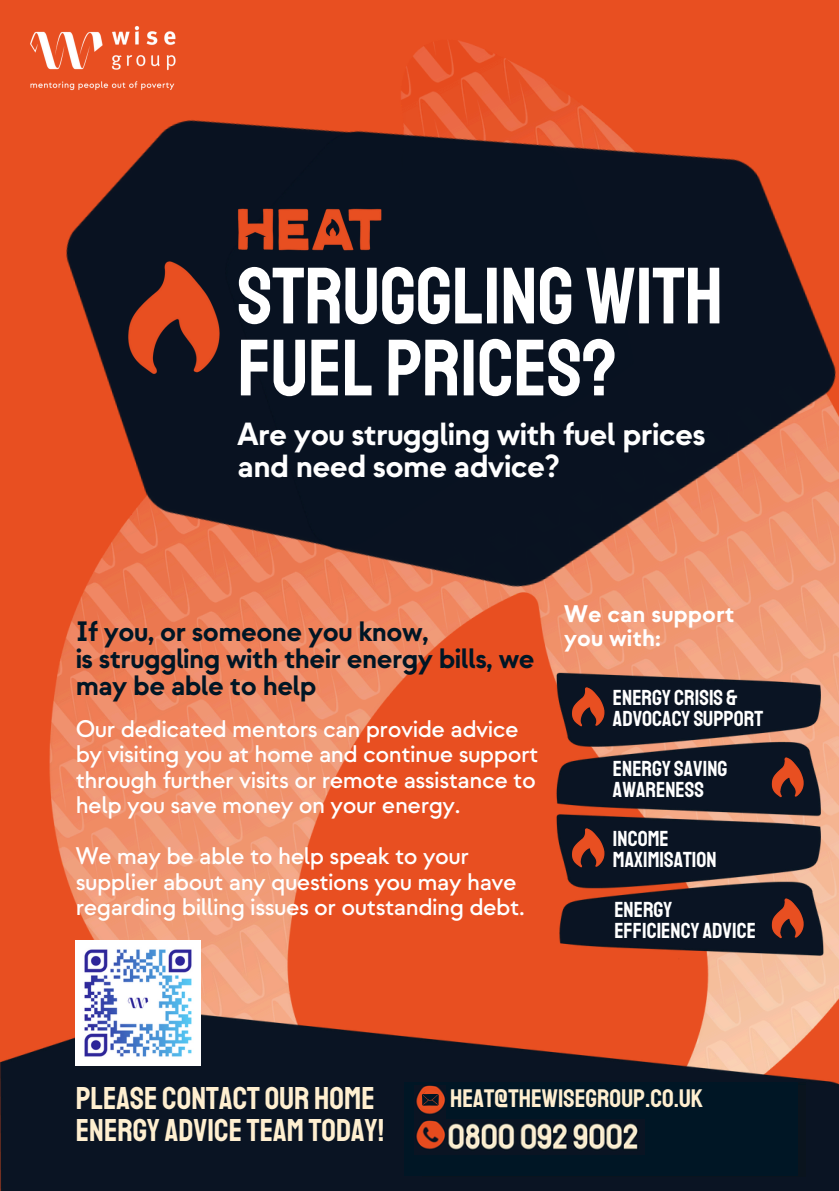
<style>
.page{position:relative;width:839px;height:1191px;background:#fff}
.page>*{position:absolute;margin:0;border:0;box-sizing:border-box;transform-origin:0 0}
.t1{font:80px/72px "Staatliches";color:#fff}
.t2{font:700 32px/31.6px "Strawford";letter-spacing:-.02em;color:#fff}
.t3{font:32px/31.6px "Staatliches";color:#ffefd0}
.t4{font:700 28px/27px "Strawford";letter-spacing:-.02em;color:#001625}
.t5{font:25.8px "Staatliches";color:#ffefd0}
.t6{font:500 24px/25.6px "Strawford";letter-spacing:-.02em;color:#fff}
.t7{font:700 24px "Strawford";color:#fff}
.t8{font:22px/21px "Staatliches";color:#fff}
</style>
<div class="page">
<div style="left:0;top:0;width:838px;height:1191px;background:#e84f21"></div>
<img style="left:49px;top:610px;width:789px;height:387px">
<img style="left:0;top:997px;width:838px;height:194px">
<img style="left:66px;top:120px;width:123px;height:490px">
<img style="left:189px;top:40px;width:649px;height:613px">
<img style="left:238px;top:208px;width:144px;height:42px">
<img style="left:106px;top:250px;width:143px;height:142px">
<img style="left:551px;top:655px;width:274px;height:217px">
<img style="left:547px;top:872px;width:282px;height:89px">
<img style="left:564px;top:683px;width:50px;height:50px">
<img style="left:764px;top:754px;width:49px;height:49px">
<img style="left:564px;top:824px;width:50px;height:50px">
<img style="left:764px;top:895px;width:49px;height:49px">
<img style="left:423px;top:1082px;width:382px;height:95px">
<div style="left:404px;top:1082px;width:393px;height:94px;background:#001625"></div>
<img style="left:416px;top:1120px;width:223px;height:30px">
<img style="left:416px;top:1085px;width:30px;height:30px">
<svg style="left:419px;top:1090px;width:24px;height:20px"></svg>
<img style="left:30px;top:26px;width:170px;height:80px">
<img style="left:76px;top:941px;width:124px;height:124px">
<h3 class="t1" style="left:238px;top:261px;width:486px">STRUGGLINGWITH<br>FUEL PRICES?</h3>
<p class="t2" style="left:238px;top:420px;width:469px">Are you struggling with fuel prices and need some advice?</p>
<p class="t4" style="left:76px;top:619px;width:460px">If you, or someone you know,<br>is struggling with their energy bills, we may be able to help</p>
<p class="t6" style="left:76px;top:717px;width:444px">Our dedicated mentors can provide advice</p>
<p class="t6" style="left:76px;top:742px;width:464px">by visiting you at home and continue support through further visits or remote assistance to</p>
<p class="t6" style="left:76px;top:793px;width:386px">help you save money on your energy.</p>
<p class="t6" style="left:76px;top:844px;width:442px">We may be able to help speak to your supplier about any questions you may have</p>
<p class="t6" style="left:76px;top:895px;width:450px">regarding billing issues or outstanding debt.</p>
<p class="t7" style="left:564px;top:601px;width:172px">We can support</p>
<h4 class="t7" style="left:564px;top:625px;width:98px">you with:</h4>
<p class="t8" style="left:613px;top:687px;width:126px">ENERGY CRISIS &amp;</p>
<p class="t8" style="left:613px;top:708px;width:152px">ADVOCACY SUPPORT</p>
<p class="t8" style="left:613px;top:758px;width:116px">ENERGY SAVING</p>
<h6 class="t8" style="left:613px;top:779px;width:93px">AWARENESS</h6>
<p class="t8" style="left:613px;top:828px;width:105px">INCOME<br>MAXIMISATION</p>
<p class="t8" style="left:614px;top:899px;width:59px">ENERGY</p>
<p class="t8" style="left:614px;top:920px;width:143px">EFFICIENCY ADVICE</p>
<p class="t3" style="left:76px;top:1083px;width:310px">PLEASE CONTACT OUR HOME<br>ENERGY ADVICE TEAM TODAY!</p>
<p class="t5" style="left:450px;top:1083px;width:254px">HEAT@THEWISEGROUP.CO.UK</p>
</div>
